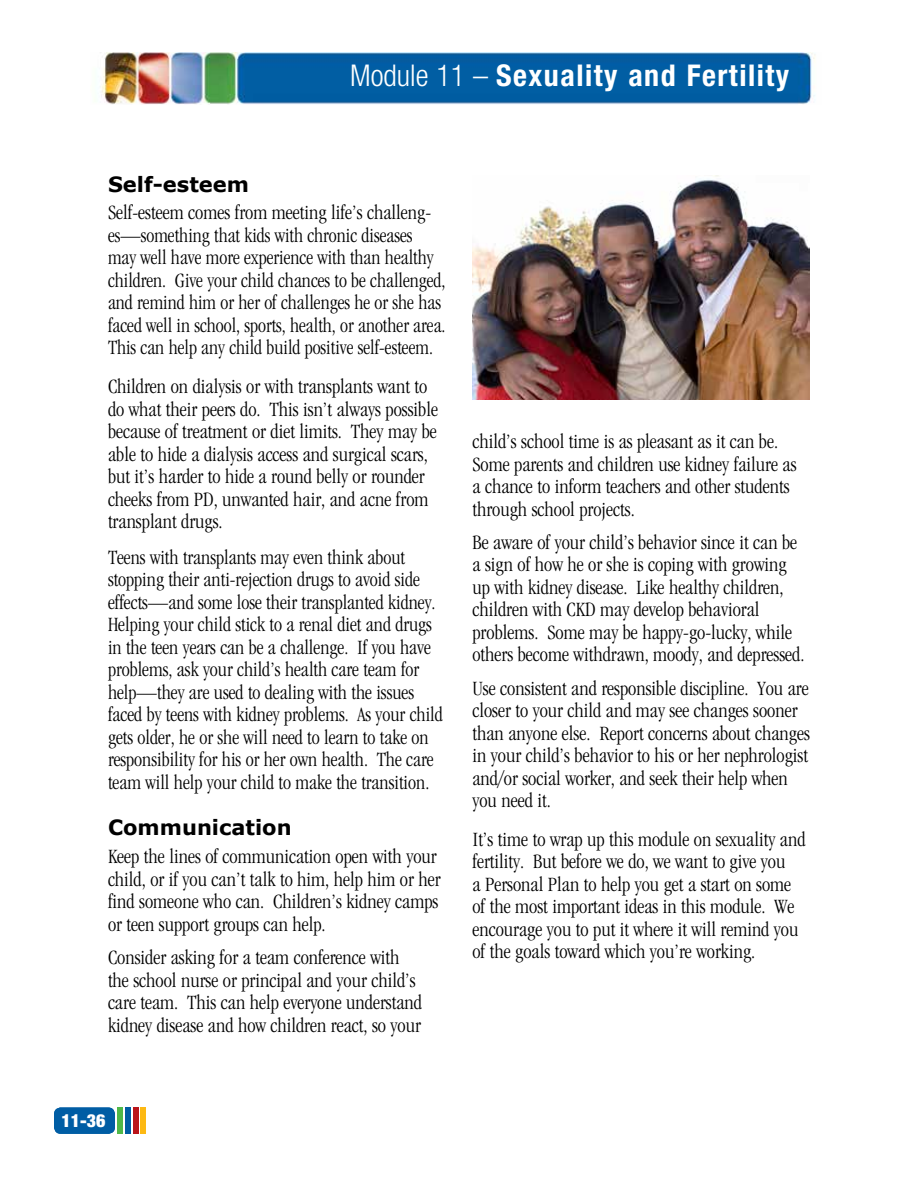
<style>
.page{position:relative;width:918px;height:1188px;background:#fff}
.page>*{position:absolute;margin:0;border:0;box-sizing:border-box;transform-origin:0 0}
.t1{font:700 condensed 30px "Helvetica Neue LT Std";letter-spacing:.05em;color:#fff}
.t2{font:300 condensed 21px/22.5px "ITC Garamond Std";color:#000}
.t3{font:700 21px "Verdana";color:#000}
.t4{font:900 condensed 18px "Helvetica Neue LT Std";color:#fff}
.s1{font-weight:300}
</style>
<div class="page">
<img style="left:100px;top:52px;width:715px;height:52px">
<div style="left:54px;top:1108px;width:61px;height:26px;background:#005da4;border-radius:7px"></div>
<div style="left:118px;top:1107px;width:5px;height:27px;background:#50b848"></div>
<div style="left:126px;top:1107px;width:5px;height:27px;background:#005da4"></div>
<div style="left:141px;top:1107px;width:5px;height:27px;background:#fdb913"></div>
<div style="left:133px;top:1107px;width:5px;height:27px;background:#ba141a"></div>
<img style="left:472px;top:176px;width:338px;height:223px">
<h1 class="t1" style="left:350px;top:57px;width:440px"><span class="s1">Module 11 –</span> Sexuality and Fertility</h1>
<p class="t3" style="left:108px;top:170px;width:143px">Self-esteem</p>
<p class="t2" style="left:108px;top:202px;width:339px">Self-esteem comes from meeting life’s challeng&shy;es—something that kids with chronic diseases may well have more experience with than healthy children. Give your child chances to be challenged, and remind him or her of challenges he or she has faced well in school, sports, health, or another area.<br>This can help any child build positive self-esteem.</p>
<p class="t2" style="left:108px;top:375px;width:332px">Children on dialysis or with transplants want to do what their peers do. This isn’t always possible because of treatment or diet limits. They may be able to hide a dialysis access and surgical scars, but it’s harder to hide a round belly or rounder cheeks from PD, unwanted hair, and acne from transplant drugs.</p>
<p class="t2" style="left:108px;top:546px;width:336px">Teens with transplants may even think about stopping their anti-rejection drugs to avoid side effects—and some lose their transplanted kidney.<br>Helping your child stick to a renal diet and drugs in the teen years can be a challenge. If you have problems, ask your child’s health care team for help—they are used to dealing with the issues faced by teens with kidney problems. As your child gets older, he or she will need to learn to take on responsibility for his or her own health. The care team will help your child to make the transition.</p>
<p class="t3" style="left:108px;top:814px;width:185px">Communication</p>
<p class="t2" style="left:108px;top:846px;width:334px">Keep the lines of communication open with your child, or if you can’t talk to him, help him or her find someone who can. Children’s kidney camps or teen support groups can help.</p>
<p class="t2" style="left:108px;top:946px;width:316px">Consider asking for a team conference with the school nurse or principal and your child’s care team. This can help everyone understand kidney disease and how children react, so your</p>
<p class="t2" style="left:472px;top:430px;width:326px">child’s school time is as pleasant as it can be.<br>Some parents and children use kidney failure as a chance to inform teachers and other students through school projects.</p>
<p class="t2" style="left:472px;top:531px;width:334px">Be aware of your child’s behavior since it can be a sign of how he or she is coping with growing up with kidney disease. Like healthy children, children with CKD may develop behavioral problems. Some may be happy-go-lucky, while others become withdrawn, moody, and depressed.</p>
<p class="t2" style="left:472px;top:677px;width:339px">Use consistent and responsible discipline. You are closer to your child and may see changes sooner than anyone else. Report concerns about changes in your child’s behavior to his or her nephrologist and/or social worker, and seek their help when you need it.</p>
<p class="t2" style="left:472px;top:828px;width:335px">It’s time to wrap up this module on sexuality and fertility. But before we do, we want to give you<br>a Personal Plan to help you get a start on some of the most important ideas in this module. We encourage you to put it where it will remind you of the goals toward which you’re working.</p>
<p class="t4" style="left:61px;top:1110px;width:46px">11-36</p>
<p class="t4" style="left:80px;top:1111px;width:17px">1-</p>
</div>
